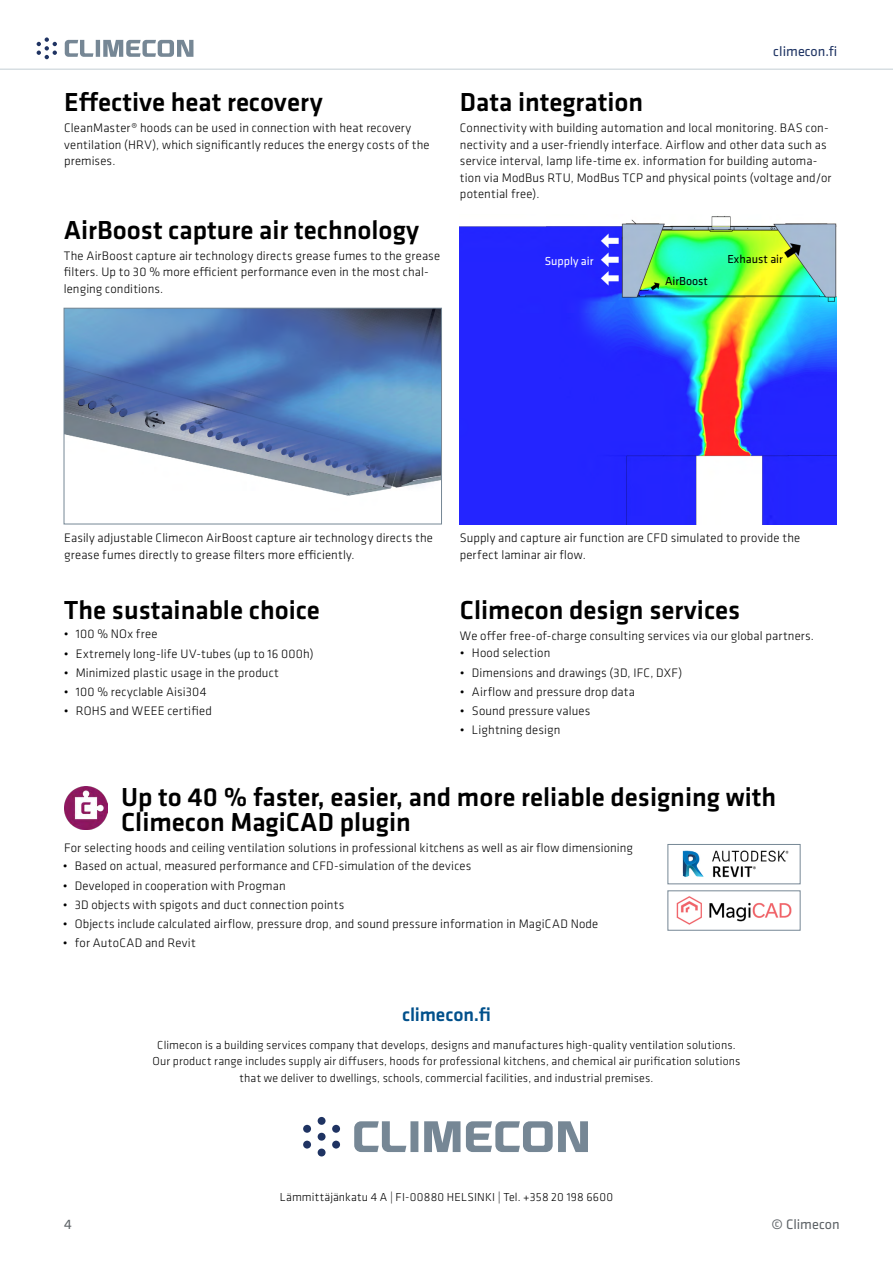
<style>
.page{position:relative;width:893px;height:1263px;background:#fff}
.page>*{position:absolute;margin:0;border:0;box-sizing:border-box;transform-origin:0 0}
.t1{font:500 27px/25.5px "Klavika";color:#000}
.t2{font:500 19.5px "Klavika";letter-spacing:-.01em;color:#00508b}
.t3{font:14.25px "Klavika";color:#1f3463}
.t4{font:14.25px "Klavika";letter-spacing:.005em;color:#5e6367}
.t5{font:300 12.75px/16.5px "Klavika";letter-spacing:.01em;color:#000}
.t6{font:300 12px/16.5px "Klavika";letter-spacing:.01em;color:#000;text-align:center}
.t7{font:12px "Klavika";color:#000}
.t8{font:12px "Klavika";color:#fff}
.s1{font-weight:300;font-size:20.25px;color:#fff}
</style>
<div class="page">
<img style="left:66px;top:310px;width:374px;height:186px">
<div style="left:64px;top:308px;width:378px;height:216px;border:1px solid #768795"></div>
<img style="left:460px;top:216px;width:376px;height:308px">
<img style="left:676px;top:896px;width:116px;height:29px">
<div style="left:667px;top:890px;width:133px;height:40px;border:1px solid #768795"></div>
<img style="left:64px;top:786px;width:44px;height:44px">
<img style="left:682px;top:850px;width:107px;height:28px">
<div style="left:667px;top:844px;width:133px;height:40px;border:1px solid #768795"></div>
<svg style="left:65px;top:40px;width:128px;height:17px"></svg>
<svg style="left:37px;top:37px;width:20px;height:22px"></svg>
<hr style="left:0;top:69px;width:893px;height:1px;background:#c4ced4">
<svg style="left:354px;top:1121px;width:234px;height:31px"></svg>
<svg style="left:303px;top:1117px;width:37px;height:39px"></svg>
<h1 class="t1" style="left:64px;top:90px;width:260px">Effective heat recovery</h1>
<p class="t5" style="left:64px;top:120px;width:367px">CleanMaster® hoods can be used in connection with heat recovery ventilation (HRV), which significantly reduces the energy costs of the premises.</p>
<h1 class="t1" style="left:64px;top:218px;width:357px">AirBoost capture air technology</h1>
<p class="t5" style="left:64px;top:248px;width:378px">The AirBoost capture air technology directs grease fumes to the grease filters. Up to 30 % more efficient performance even in the most chal&shy;lenging conditions.</p>
<p class="t3" style="left:773px;top:44px;width:66px">climecon.fi</p>
<h1 class="t1" style="left:460px;top:90px;width:185px">Data integration</h1>
<p class="t5" style="left:460px;top:120px;width:373px">Connectivity with building automation and local monitoring. BAS con&shy;nectivity and a user-friendly interface. Airflow and other data such as service interval, lamp life-time ex. information for building automa&shy;tion via ModBus RTU, ModBus TCP and physical points (voltage and/or potential free).</p>
<p class="t8" style="left:545px;top:254px;width:50px">Supply air</p>
<p class="t7" style="left:665px;top:274px;width:44px">AirBoost</p>
<p class="t7" style="left:727px;top:252px;width:57px">Exhaust air</p>
<p class="t5" style="left:64px;top:530px;width:370px">Easily adjustable Climecon AirBoost capture air technology directs the grease fumes directly to grease filters more efficiently.</p>
<h1 class="t1" style="left:64px;top:598px;width:258px">The sustainable choice</h1>
<p class="t5" style="left:64px;top:626px;width:95px">• 100 % NOx free</p>
<p class="t5" style="left:64px;top:645px;width:251px">• Extremely long-life UV-tubes (up to 16 000h)</p>
<p class="t5" style="left:64px;top:665px;width:217px">• Minimized plastic usage in the product</p>
<p class="t5" style="left:64px;top:684px;width:145px">• 100 % recyclable Aisi304</p>
<p class="t5" style="left:64px;top:703px;width:150px">• ROHS and WEEE certified</p>
<p class="t5" style="left:460px;top:530px;width:342px">Supply and capture air function are CFD simulated to provide the perfect laminar air flow.</p>
<h1 class="t1" style="left:460px;top:598px;width:292px">Climecon design services<span class="s1">+</span></h1>
<p class="t5" style="left:460px;top:628px;width:356px">We offer free-of-charge consulting services via our global partners.</p>
<p class="t5" style="left:460px;top:645px;width:92px">• Hood selection</p>
<p class="t5" style="left:460px;top:664px;width:224px">• Dimensions and drawings (3D, IFC, DXF)</p>
<p class="t5" style="left:460px;top:684px;width:177px">• Airflow and pressure drop data</p>
<p class="t5" style="left:460px;top:703px;width:132px">• Sound pressure values</p>
<p class="t5" style="left:460px;top:722px;width:102px">• Lightning design</p>
<h1 class="t1" style="left:121px;top:784px;width:656px">Up to 40 % faster, easier, and more reliable designing with<br>Climecon MagiCAD plugin</h1>
<p class="t5" style="left:64px;top:840px;width:570px">For selecting hoods and ceiling ventilation solutions in professional kitchens as well as air flow dimensioning</p>
<p class="t5" style="left:63px;top:858px;width:410px">• Based on actual, measured performance and CFD-simulation of the devices</p>
<p class="t5" style="left:63px;top:877px;width:224px">• Developed in cooperation with Progman</p>
<p class="t5" style="left:63px;top:896px;width:283px">• 3D objects with spigots and duct connection points</p>
<p class="t5" style="left:63px;top:916px;width:537px">• Objects include calculated airflow, pressure drop, and sound pressure information in MagiCAD Node</p>
<p class="t5" style="left:63px;top:935px;width:134px">• for AutoCAD and Revit</p>
<h2 class="t2" style="left:402px;top:1004px;width:90px">climecon.fi</h2>
<p class="t6" style="left:153px;top:1037px;width:589px">Climecon is a building services company that develops, designs and manufactures high-quality ventilation solutions.<br>Our product range includes supply air diffusers, hoods for professional kitchens, and chemical air purification solutions that we deliver to dwellings, schools, commercial facilities, and industrial premises.</p>
<p class="t6" style="left:280px;top:1189px;width:335px">Lämmittäjänkatu 4 A | FI-00880 HELSINKI | Tel. +358 20 198 6600</p>
<p class="t4" style="left:64px;top:1216px;width:9px">4</p>
<p class="t4" style="left:771px;top:1216px;width:70px">© Climecon</p>
</div>
